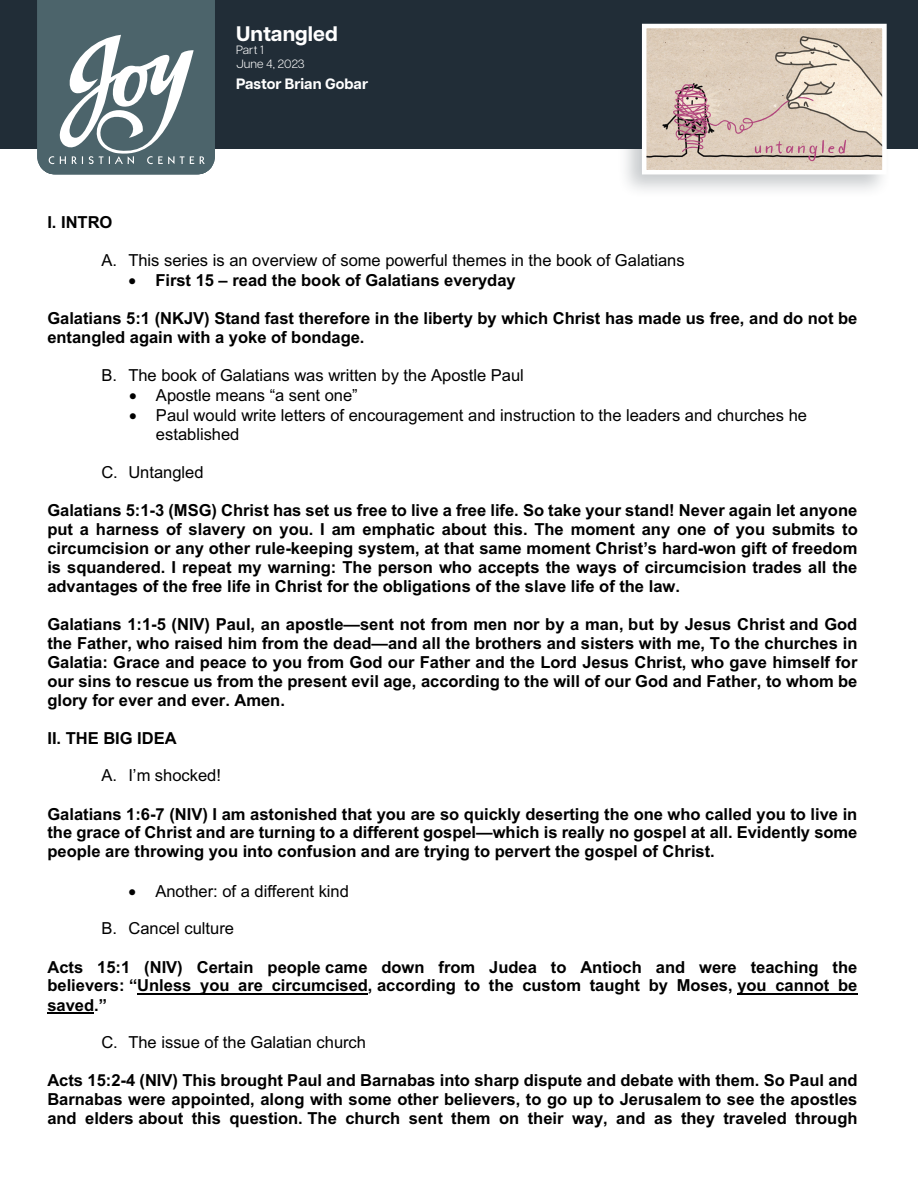
<style>
.page{position:relative;width:918px;height:1188px;background:#fff}
.page>*{position:absolute;margin:0;border:0;box-sizing:border-box;transform-origin:0 0}
.t1{font:700 21px "Articulat CF";color:#fff}
.t2{font:700 16.5px/18.9px "Arial";color:#000;text-align:justify}
.t3{font:16.5px/19px "Arial";color:#000}
.t4{font:700 15px "Articulat CF";color:#fff}
.t5{font:300 12px/13.5px "Articulat CF";color:#fff}
</style>
<div class="page">
<hr style="left:137px;top:993px;width:231px;height:2px;background:#000">
<hr style="left:737px;top:993px;width:120px;height:2px;background:#000">
<hr style="left:47px;top:1012px;width:47px;height:2px;background:#000">
<div style="left:0;top:0;width:918px;height:149px;background:#212d37"></div>
<div style="left:617px;top:18px;width:276px;height:181px;background:#212d37;opacity:.25"></div>
<svg style="left:640px;top:22px;width:249px;height:155px;background:#d7c7bb"></svg>
<svg style="left:37px;top:0;width:178px;height:174px;background:#6c7f85"></svg>
<p class="t1" style="left:236px;top:18px;width:103px">Untangled</p>
<p class="t5" style="left:236px;top:42px;width:70px">Part 1<br>June 4, 2023</p>
<p class="t4" style="left:236px;top:72px;width:133px">Pastor Brian Gobar</p>
<p class="t2" style="left:47px;top:213px;width:67px">I. INTRO</p>
<p class="t3" style="left:101px;top:251px;width:585px">A. This series is an overview of some powerful themes in the book of Galatians</p>
<p class="t2" style="left:128px;top:271px;width:389px">• First 15 – read the book of Galatians everyday</p>
<p class="t2" style="left:47px;top:309px;width:812px">Galatians 5:1 (NKJV) Stand fast therefore in the liberty by which Christ has made us free, and do not be entangled again with a yoke of bondage.</p>
<p class="t3" style="left:101px;top:365px;width:424px">B. The book of Galatians was written by the Apostle Paul</p>
<p class="t3" style="left:129px;top:386px;width:230px">• Apostle means “a sent one”</p>
<p class="t3" style="left:156px;top:406px;width:653px;text-indent:-27px">• Paul would write letters of encouragement and instruction to the leaders and churches he established</p>
<p class="t3" style="left:101px;top:463px;width:104px">C. Untangled</p>
<p class="t2" style="left:47px;top:501px;width:812px">Galatians 5:1-3 (MSG) Christ has set us free to live a free life. So take your stand! Never again let anyone put a harness of slavery on you. I am emphatic about this. The moment any one of you submits to circumcision or any other rule-keeping system, at that same moment Christ’s hard-won gift of freedom is squandered. I repeat my warning: The person who accepts the ways of circumcision trades all the advantages of the free life in Christ for the obligations of the slave life of the law.</p>
<p class="t2" style="left:47px;top:615px;width:812px">Galatians 1:1-5 (NIV) Paul, an apostle—sent not from men nor by a man, but by Jesus Christ and God the Father, who raised him from the dead—and all the brothers and sisters with me, To the churches in Galatia: Grace and peace to you from God our Father and the Lord Jesus Christ, who gave himself for our sins to rescue us from the present evil age, according to the will of our God and Father, to whom be glory for ever and ever. Amen.</p>
<p class="t2" style="left:47px;top:729px;width:131px">II. THE BIG IDEA</p>
<p class="t3" style="left:101px;top:766px;width:121px">A. I’m shocked!</p>
<p class="t2" style="left:47px;top:805px;width:812px">Galatians 1:6-7 (NIV) I am astonished that you are so quickly deserting the one who called you to live in the grace of Christ and are turning to a different gospel—which is really no gospel at all. Evidently some people are throwing you into confusion and are trying to pervert the gospel of Christ.</p>
<p class="t3" style="left:128px;top:881px;width:222px">• Another: of a different kind</p>
<p class="t3" style="left:101px;top:919px;width:134px">B. Cancel culture</p>
<p class="t2" style="left:47px;top:957px;width:812px">Acts 15:1 (NIV) Certain people came down from Judea to Antioch and were teaching the believers: “Unless you are circumcised, according to the custom taught by Moses, you cannot be saved.”</p>
<p class="t3" style="left:101px;top:1033px;width:266px">C. The issue of the Galatian church</p>
<p class="t2" style="left:47px;top:1071px;width:812px">Acts 15:2-4 (NIV) This brought Paul and Barnabas into sharp dispute and debate with them. So Paul and Barnabas were appointed, along with some other believers, to go up to Jerusalem to see the apostles and elders about this question. The church sent them on their way, and as they traveled through</p>
</div>
